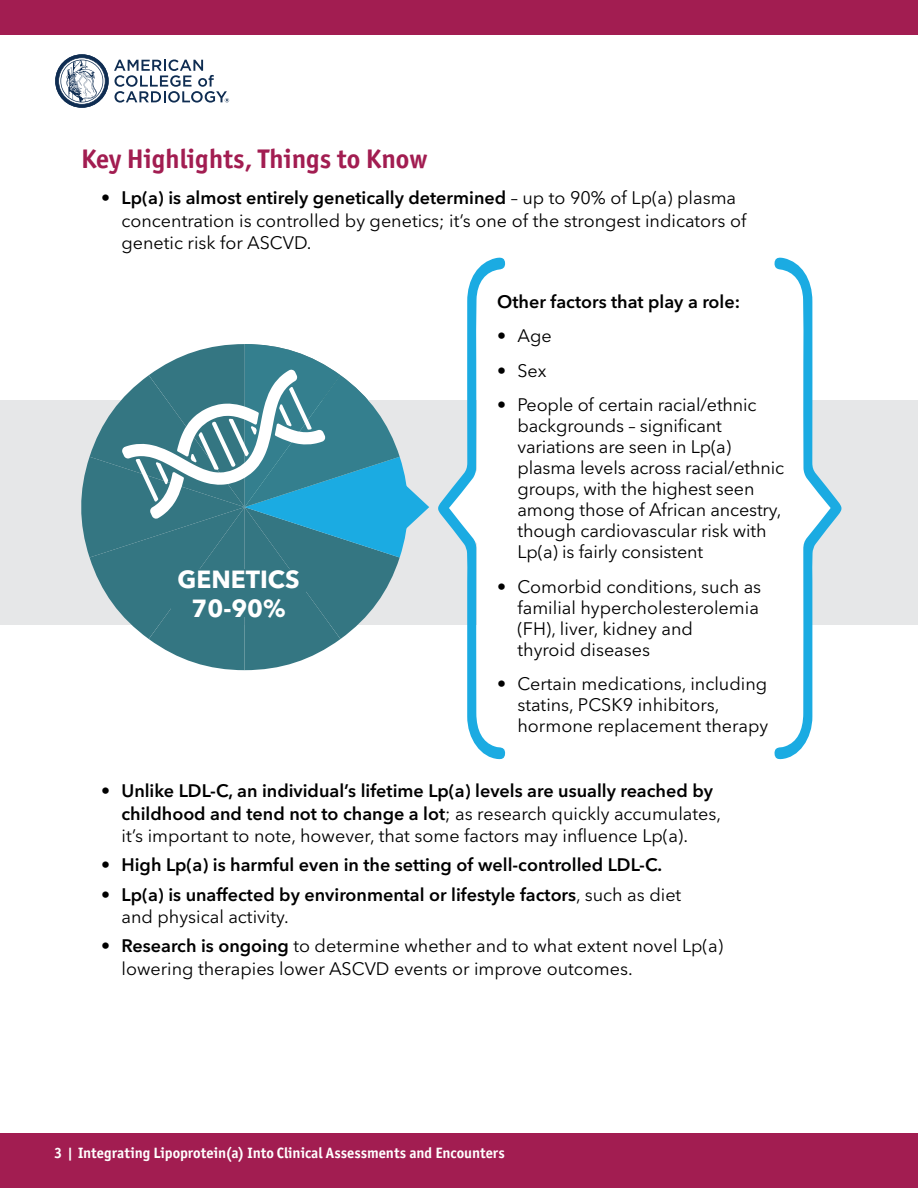
<style>
.page{position:relative;width:918px;height:1188px;background:#fff}
.page>*{position:absolute;margin:0;border:0;box-sizing:border-box;transform-origin:0 0}
.t1{font:700 27px "Officina Sans ITC Pro";color:#a21d51}
.t2{font:700 24.6px/28.3px "Avenir Next World";color:#fff;text-align:center}
.t3{font:18px/21px "Avenir Next World";color:#000}
.t4{font:600 18px/22.5px "Avenir Next World";color:#000}
.t5{font:700 15px "Officina Sans ITC Pro";color:#fff}
.s1{font-weight:600}
.s2{font-weight:400}
</style>
<div class="page">
<div style="left:0;top:0;width:918px;height:35px;background:#a21d51"></div>
<svg style="left:55px;top:54px;width:174px;height:54px"></svg>
<div style="left:0;top:1133px;width:918px;height:55px;background:#a21d51"></div>
<div style="left:0;top:400px;width:918px;height:225px;background:#e6e7e8"></div>
<svg style="left:81px;top:344px;width:348px;height:326px"></svg>
<div style="left:477px;top:274px;width:331px;height:480px;background:#fff;border-radius:18px"></div>
<svg style="left:438px;top:257px;width:67px;height:502px"></svg>
<svg style="left:774px;top:257px;width:68px;height:502px"></svg>
<h1 class="t1" style="left:81px;top:142px;width:348px">Key Highlights, Things to Know</h1>
<p class="t3" style="left:122px;top:187px;width:626px;line-height:22.5px;text-indent:-20px">• <span class="s1">Lp(a) is almost entirely genetically determined</span> – up to 90% of Lp(a) plasma concentration is controlled by genetics; it’s one of the strongest indicators of genetic risk for ASCVD.</p>
<h2 class="t2" style="left:178px;top:566px;width:124px">GENETICS<br>70-90%</h2>
<p class="t4" style="left:497px;top:290px;width:244px">Other factors that play a role:</p>
<p class="t3" style="left:497px;top:325px;width:56px">• Age</p>
<p class="t3" style="left:497px;top:360px;width:51px">• Sex</p>
<p class="t3" style="left:518px;top:394px;width:268px;text-indent:-20px">• People of certain racial/ethnic backgrounds – significant variations are seen in Lp(a) plasma levels across racial/ethnic groups, with the highest seen among those of African ancestry, though cardiovascular risk with<br>Lp(a) is fairly consistent</p>
<p class="t3" style="left:518px;top:576px;width:245px;text-indent:-20px">• Comorbid conditions, such as familial hypercholesterolemia (FH), liver, kidney and<br>thyroid diseases</p>
<p class="t3" style="left:518px;top:674px;width:252px;text-indent:-20px">• Certain medications, including statins, PCSK9 inhibitors, hormone replacement therapy</p>
<p class="t4" style="left:122px;top:780px;width:601px;text-indent:-20px"><span class="s2">•</span> Unlike LDL-C, an individual’s lifetime Lp(a) levels are usually reached by childhood and tend not to change a lot<span class="s2">; as research quickly accumulates, it’s important to note, however, that some factors may influence Lp(a).</span></p>
<p class="t4" style="left:101px;top:854px;width:562px"><span class="s2">•</span> High Lp(a) is harmful even in the setting of well-controlled LDL-C.</p>
<p class="t4" style="left:122px;top:883px;width:561px;text-indent:-20px"><span class="s2">•</span> Lp(a) is unaffected by environmental or lifestyle factors<span class="s2">, such as diet and physical activity.</span></p>
<p class="t3" style="left:122px;top:935px;width:603px;line-height:22.5px;text-indent:-20px">• <span class="s1">Research is ongoing</span> to determine whether and to what extent novel Lp(a) lowering therapies lower ASCVD events or improve outcomes.</p>
<p class="t5" style="left:54px;top:1143px;width:452px">3 | Integrating Lipoprotein(a) Into Clinical Assessments and Encounters</p>
</div>
